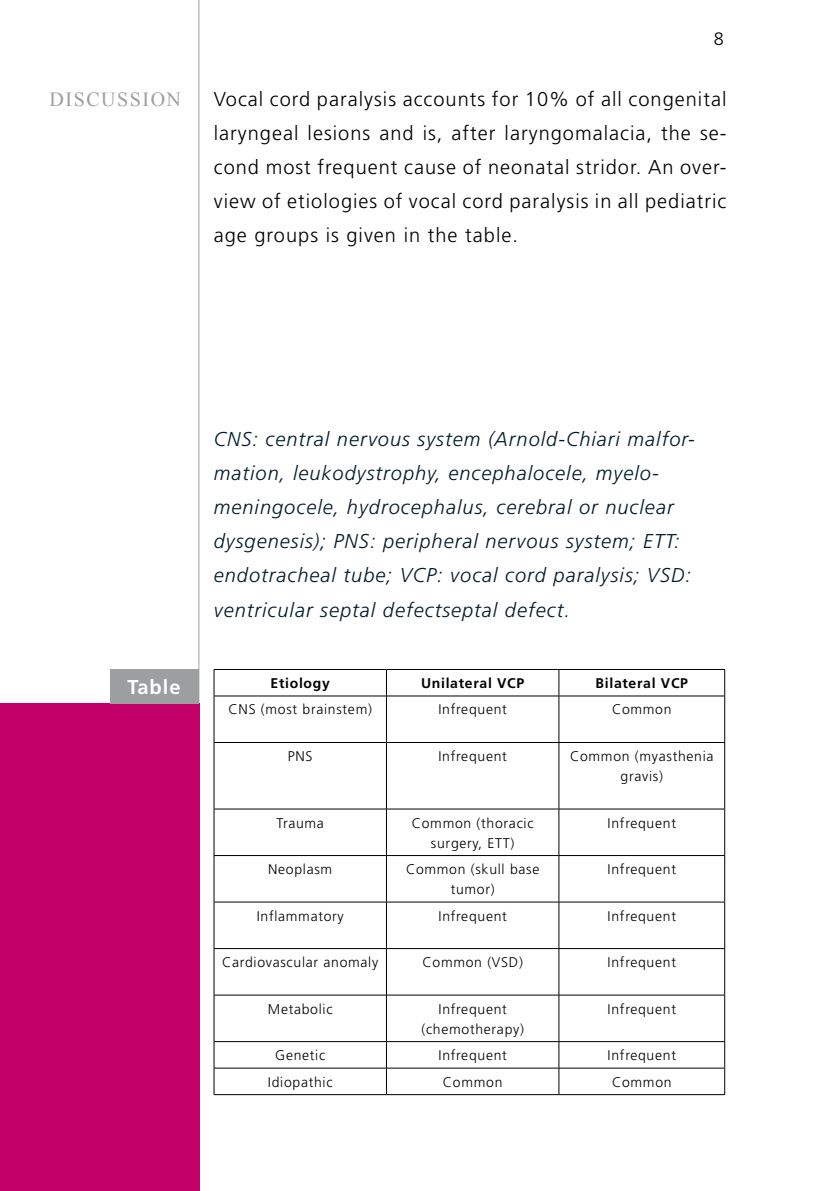
<style>
.page{position:relative;width:840px;height:1191px;background:#fff}
.page>*{position:absolute;margin:0;border:0;box-sizing:border-box;transform-origin:0 0}
.t1{font:italic 300 20px/34px "Frutiger LT Std";letter-spacing:.05em;color:#011a2a}
.t2{font:300 20px/34px "Frutiger LT Std";letter-spacing:.05em;color:#000;text-align:justify}
.t3{font:20px "Times New Roman";letter-spacing:.075em;color:#9c9e9f}
.t4{font:700 20px "Frutiger LT Std";letter-spacing:.05em;color:#fff}
.t5{font:300 18px "Frutiger LT Std";color:#000}
.t6{font:300 14px/20px "Frutiger LT Std";letter-spacing:.05em;color:#000;text-align:center}
.t7{font:700 14px "Frutiger LT Std";letter-spacing:.05em;color:#000}
</style>
<div class="page">
<hr style="left:198px;top:0;width:1px;height:1191px;background:#9c9e9f">
<hr style="left:214px;top:669px;width:172px;height:1px;background:#000">
<svg style="left:213px;top:669px;width:1px;height:26px"></svg>
<hr style="left:386px;top:669px;width:172px;height:1px;background:#000">
<svg style="left:386px;top:669px;width:1px;height:26px"></svg>
<hr style="left:558px;top:669px;width:166px;height:1px;background:#000">
<svg style="left:558px;top:669px;width:1px;height:26px"></svg>
<svg style="left:724px;top:669px;width:1px;height:26px"></svg>
<hr style="left:214px;top:695px;width:172px;height:1px;background:#000">
<hr style="left:213px;top:696px;width:1px;height:46px;background:#000">
<hr style="left:386px;top:695px;width:172px;height:1px;background:#000">
<hr style="left:386px;top:696px;width:1px;height:46px;background:#000">
<hr style="left:558px;top:695px;width:166px;height:1px;background:#000">
<hr style="left:558px;top:696px;width:1px;height:46px;background:#000">
<hr style="left:724px;top:696px;width:1px;height:46px;background:#000">
<hr style="left:214px;top:742px;width:172px;height:1px;background:#000">
<hr style="left:213px;top:742px;width:1px;height:66px;background:#000">
<hr style="left:386px;top:742px;width:172px;height:1px;background:#000">
<hr style="left:386px;top:742px;width:1px;height:66px;background:#000">
<hr style="left:558px;top:742px;width:166px;height:1px;background:#000">
<hr style="left:558px;top:742px;width:1px;height:66px;background:#000">
<hr style="left:724px;top:742px;width:1px;height:66px;background:#000">
<hr style="left:214px;top:808px;width:172px;height:1px;background:#000">
<hr style="left:213px;top:809px;width:1px;height:46px;background:#000">
<hr style="left:386px;top:808px;width:172px;height:1px;background:#000">
<hr style="left:386px;top:809px;width:1px;height:46px;background:#000">
<hr style="left:558px;top:808px;width:166px;height:1px;background:#000">
<hr style="left:558px;top:809px;width:1px;height:46px;background:#000">
<hr style="left:724px;top:809px;width:1px;height:46px;background:#000">
<hr style="left:214px;top:855px;width:172px;height:1px;background:#000">
<hr style="left:213px;top:855px;width:1px;height:46px;background:#000">
<hr style="left:386px;top:855px;width:172px;height:1px;background:#000">
<hr style="left:386px;top:855px;width:1px;height:46px;background:#000">
<hr style="left:558px;top:855px;width:166px;height:1px;background:#000">
<hr style="left:558px;top:855px;width:1px;height:46px;background:#000">
<hr style="left:724px;top:855px;width:1px;height:46px;background:#000">
<hr style="left:214px;top:901px;width:172px;height:1px;background:#000">
<hr style="left:213px;top:902px;width:1px;height:46px;background:#000">
<hr style="left:386px;top:901px;width:172px;height:1px;background:#000">
<hr style="left:386px;top:902px;width:1px;height:46px;background:#000">
<hr style="left:558px;top:901px;width:166px;height:1px;background:#000">
<hr style="left:558px;top:902px;width:1px;height:46px;background:#000">
<hr style="left:724px;top:902px;width:1px;height:46px;background:#000">
<hr style="left:214px;top:948px;width:172px;height:1px;background:#000">
<hr style="left:213px;top:948px;width:1px;height:46px;background:#000">
<hr style="left:386px;top:948px;width:172px;height:1px;background:#000">
<hr style="left:386px;top:948px;width:1px;height:46px;background:#000">
<hr style="left:558px;top:948px;width:166px;height:1px;background:#000">
<hr style="left:558px;top:948px;width:1px;height:46px;background:#000">
<hr style="left:724px;top:948px;width:1px;height:46px;background:#000">
<hr style="left:214px;top:994px;width:172px;height:1px;background:#000">
<hr style="left:213px;top:995px;width:1px;height:46px;background:#000">
<hr style="left:386px;top:994px;width:172px;height:1px;background:#000">
<hr style="left:386px;top:995px;width:1px;height:46px;background:#000">
<hr style="left:558px;top:994px;width:166px;height:1px;background:#000">
<hr style="left:558px;top:995px;width:1px;height:46px;background:#000">
<hr style="left:724px;top:995px;width:1px;height:46px;background:#000">
<hr style="left:214px;top:1041px;width:172px;height:1px;background:#000">
<hr style="left:386px;top:1041px;width:172px;height:1px;background:#000">
<hr style="left:558px;top:1041px;width:166px;height:1px;background:#000">
<hr style="left:214px;top:1067px;width:172px;height:1px;background:#000">
<svg style="left:213px;top:1041px;width:1px;height:53px"></svg>
<hr style="left:386px;top:1067px;width:172px;height:1px;background:#000">
<svg style="left:386px;top:1041px;width:1px;height:53px"></svg>
<hr style="left:558px;top:1067px;width:166px;height:1px;background:#000">
<svg style="left:558px;top:1041px;width:1px;height:53px"></svg>
<svg style="left:724px;top:1041px;width:1px;height:53px"></svg>
<hr style="left:214px;top:1094px;width:172px;height:1px;background:#000">
<hr style="left:386px;top:1094px;width:172px;height:1px;background:#000">
<hr style="left:558px;top:1094px;width:166px;height:1px;background:#000">
<div style="left:0;top:703px;width:199px;height:488px;background:#c3006a"></div>
<div style="left:110px;top:669px;width:88px;height:34px;background:#9c9e9f"></div>
<p class="t5" style="left:713px;top:28px;width:12px">8</p>
<h1 class="t3" style="left:50px;top:86px;width:133px">DISCUSSION</h1>
<p class="t2" style="left:214px;top:82px;width:514px">Vocal cord paralysis accounts for 10% of all congenital laryngeal lesions and is, after laryngomalacia, the se&shy;cond most frequent cause of neonatal stridor. An over&shy;view of etiologies of vocal cord paralysis in all pediatric age groups is given in the table.</p>
<h1 class="t4" style="left:127px;top:675px;width:54px">Table</h1>
<p class="t1" style="left:214px;top:423px;width:481px">CNS: central nervous system (Arnold-Chiari malfor&shy;mation, leukodystrophy, encephalocele, myelo&shy;meningocele, hydrocephalus, cerebral or nuclear dysgenesis); PNS: peripheral nervous system; ETT: endotracheal tube; VCP: vocal cord paralysis; VSD: ventricular septal defectseptal defect.</p>
<p class="t7" style="left:270px;top:675px;width:61px">Etiology</p>
<p class="t7" style="left:421px;top:675px;width:105px">Unilateral VCP</p>
<p class="t7" style="left:595px;top:675px;width:94px">Bilateral VCP</p>
<p class="t6" style="left:228px;top:700px;width:145px">CNS (most brainstem)</p>
<p class="t6" style="left:438px;top:700px;width:70px">Infrequent</p>
<p class="t6" style="left:611px;top:700px;width:61px">Common</p>
<p class="t6" style="left:288px;top:746px;width:26px">PNS</p>
<p class="t6" style="left:438px;top:746px;width:70px">Infrequent</p>
<p class="t6" style="left:569px;top:746px;width:145px">Common (myasthenia gravis)</p>
<p class="t6" style="left:276px;top:813px;width:49px">Trauma</p>
<p class="t6" style="left:411px;top:813px;width:123px">Common (thoracic surgery, ETT)</p>
<p class="t6" style="left:607px;top:813px;width:70px">Infrequent</p>
<p class="t6" style="left:268px;top:859px;width:66px">Neoplasm</p>
<p class="t6" style="left:406px;top:859px;width:135px">Common (skull base tumor)</p>
<p class="t6" style="left:607px;top:859px;width:70px">Infrequent</p>
<p class="t6" style="left:256px;top:906px;width:89px">Inflammatory</p>
<p class="t6" style="left:438px;top:906px;width:70px">Infrequent</p>
<p class="t6" style="left:607px;top:906px;width:70px">Infrequent</p>
<p class="t6" style="left:222px;top:952px;width:158px">Cardiovascular anomaly</p>
<p class="t6" style="left:422px;top:952px;width:102px">Common (VSD)</p>
<p class="t6" style="left:607px;top:952px;width:70px">Infrequent</p>
<p class="t6" style="left:268px;top:999px;width:66px">Metabolic</p>
<p class="t6" style="left:421px;top:999px;width:104px">Infrequent (chemotherapy)</p>
<p class="t6" style="left:607px;top:999px;width:70px">Infrequent</p>
<p class="t6" style="left:275px;top:1045px;width:52px">Genetic</p>
<p class="t6" style="left:438px;top:1045px;width:70px">Infrequent</p>
<p class="t6" style="left:607px;top:1045px;width:70px">Infrequent</p>
<p class="t6" style="left:268px;top:1072px;width:66px">Idiopathic</p>
<p class="t6" style="left:442px;top:1072px;width:61px">Common</p>
<p class="t6" style="left:611px;top:1072px;width:61px">Common</p>
</div>
